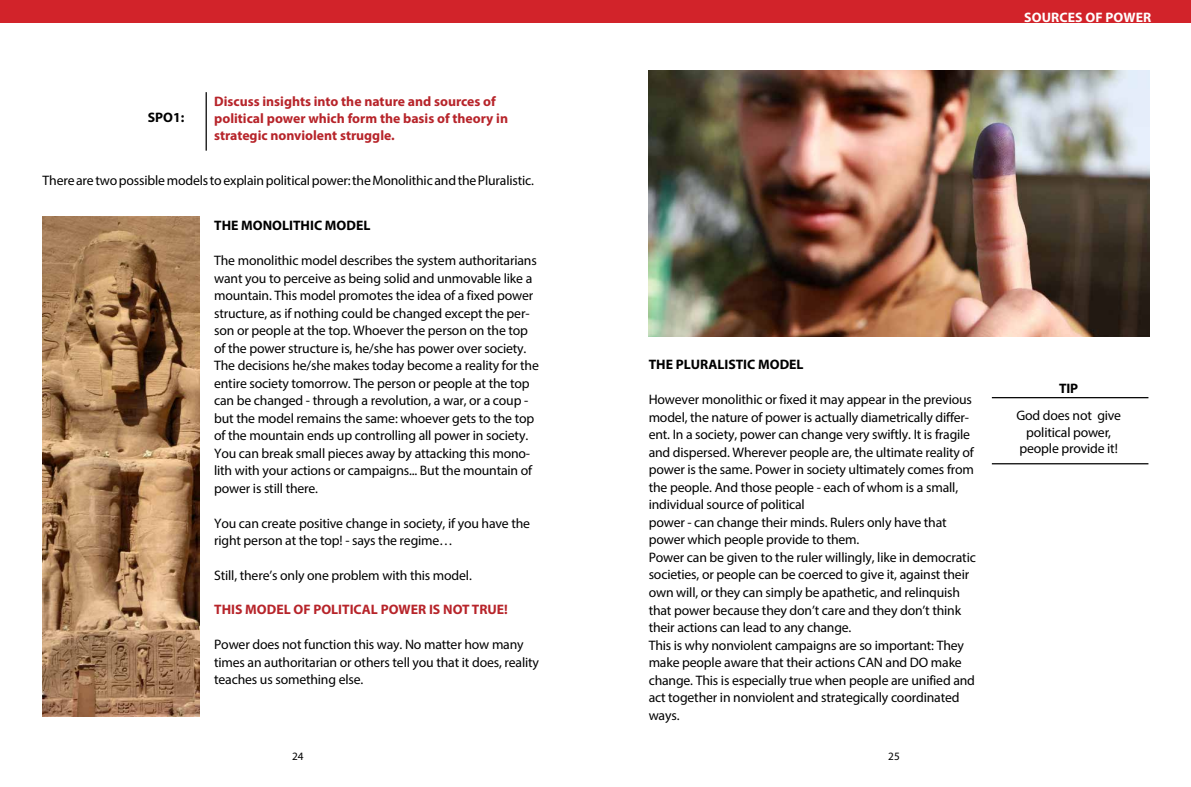
<style>
.page{position:relative;width:1191px;height:787px;background:#fff}
.page>*{position:absolute;margin:0;border:0;box-sizing:border-box;transform-origin:0 0}
.t1{font:13.75px/17.5px "Myriad Pro";letter-spacing:-.01em;color:#000}
.t2{font:700 13.75px/16.5px "Myriad Pro";color:#b7242a}
.t3{font:700 13.75px "Myriad Pro";color:#000}
.t4{font:700 13.75px "Myriad Pro";letter-spacing:.01em;color:#fff}
.t5{font:11.25px "Myriad Pro";color:#000}
</style>
<div class="page">
<div style="left:0;top:0;width:1191px;height:23px;background:#d2232a"></div>
<hr style="left:206px;top:92px;width:1px;height:59px;background:#000">
<img style="left:43px;top:217px;width:156px;height:499px">
<img style="left:648px;top:71px;width:501px;height:266px">
<hr style="left:991px;top:397px;width:157px;height:1px;background:#000">
<hr style="left:991px;top:463px;width:157px;height:1px;background:#000">
<p class="t3" style="left:148px;top:108px;width:38px">SPO1:</p>
<p class="t2" style="left:214px;top:93px;width:295px">Discuss insights into the nature and sources of political power which form the basis of theory in strategic nonviolent struggle.</p>
<p class="t1" style="left:43px;top:172px;width:493px">There are two possible models to explain political power: the Monolithic and the Pluralistic.</p>
<p class="t3" style="left:214px;top:216px;width:158px">THE MONOLITHIC MODEL</p>
<p class="t1" style="left:214px;top:251px;width:326px">The monolithic model describes the system authoritarians want you to perceive as being solid and unmovable like a mountain. This model promotes the idea of a fixed power structure, as if nothing could be changed except the per&shy;son or people at the top. Whoever the person on the top of the power structure is, he/she has power over society.<br>The decisions he/she makes today become a reality for the entire society tomorrow. The person or people at the top can be changed - through a revolution, a war, or a coup - but the model remains the same: whoever gets to the top of the mountain ends up controlling all power in society.<br>You can break small pieces away by attacking this mono&shy;lith with your actions or campaigns... But the mountain of power is still there.</p>
<p class="t1" style="left:214px;top:514px;width:317px">You can create positive change in society, if you have the right person at the top! - says the regime…</p>
<p class="t1" style="left:214px;top:566px;width:259px">Still, there’s only one problem with this model.</p>
<p class="t2" style="left:214px;top:601px;width:295px">THIS MODEL OF POLITICAL POWER IS NOT TRUE!</p>
<p class="t1" style="left:214px;top:635px;width:326px">Power does not function this way. No matter how many times an authoritarian or others tell you that it does, reality teaches us something else.</p>
<p class="t3" style="left:648px;top:356px;width:156px">THE PLURALISTIC MODEL</p>
<p class="t1" style="left:648px;top:391px;width:329px">However monolithic or fixed it may appear in the previous model, the nature of power is actually diametrically differ&shy;ent. In a society, power can change very swiftly. It is fragile and dispersed. Wherever people are, the ultimate reality of power is the same. Power in society ultimately comes from the people. And those people - each of whom is a small, individual source of political<br>power - can change their minds. Rulers only have that power which people provide to them.<br>Power can be given to the ruler willingly, like in democratic societies, or people can be coerced to give it, against their own will, or they can simply be apathetic, and relinquish that power because they don’t care and they don’t think their actions can lead to any change.<br>This is why nonviolent campaigns are so important: They make people aware that their actions CAN and DO make change. This is especially true when people are unified and act together in nonviolent and strategically coordinated ways.</p>
<p class="t5" style="left:292px;top:749px;width:13px">24</p>
<p class="t5" style="left:888px;top:749px;width:13px">25</p>
<p class="t4" style="left:1024px;top:8px;width:129px">SOURCES OF POWER</p>
<p class="t3" style="left:1059px;top:379px;width:21px">TIP</p>
<p class="t1" style="left:1016px;top:407px;width:106px;line-height:16.5px;text-align:center">God does not give political power, people provide it!</p>
</div>
